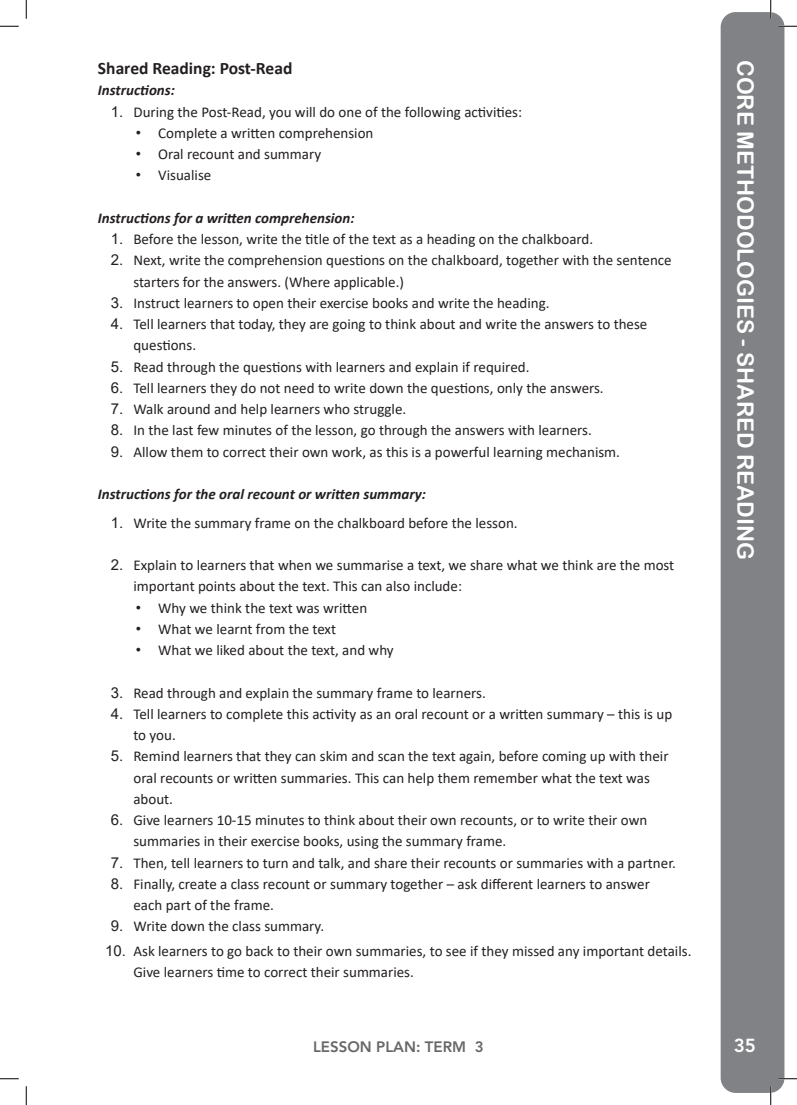
<style>
.page{position:relative;width:797px;height:1105px;background:#fff}
.page>*{position:absolute;margin:0;border:0;box-sizing:border-box;transform-origin:0 0}
.t1{font:22.5px "Arial Rounded MT Bold";color:#fff}
.t2{font:800 18.75px "Avenir LT Std";color:#fff}
.Heading_3_wrd_5{font:700 17.5px "Calibri";color:#231f20}
.t3{font:15px/21.2px "Calibri";color:#231f20}
.Normal_wrd_8{font:italic 700 15px "Calibri";color:#231f20}
.t4{font:800 15px "Avenir LT Std";color:#686766}
.s1{font-family:"Arial"}
</style>
<div class="page">
<div style="left:720px;top:12px;width:64px;height:1081px;background:#808285;border-radius:15px"></div>
<svg style="left:0;top:25px;width:19px;height:2px"></svg>
<svg style="left:778px;top:25px;width:19px;height:2px"></svg>
<svg style="left:0;top:1078px;width:19px;height:1px"></svg>
<svg style="left:778px;top:1078px;width:19px;height:1px"></svg>
<svg style="left:25px;top:0;width:2px;height:19px"></svg>
<svg style="left:25px;top:1086px;width:2px;height:19px"></svg>
<svg style="left:770px;top:0;width:1px;height:19px"></svg>
<svg style="left:770px;top:1086px;width:1px;height:19px"></svg>
<p class="Heading_3_wrd_5" style="left:98px;top:56px;width:196px">Shared Reading: Post-Read</p>
<p class="Normal_wrd_8" style="left:98px;top:80px;width:78px">Instructions:</p>
<p class="t3" style="left:111px;top:101px;width:413px"><span class="s1">1.</span> During the Post-Read, you will do one of the following activities:</p>
<p class="t3" style="left:136px;top:122px;width:239px"><span class="s1">•</span> Complete a written comprehension</p>
<p class="t3" style="left:136px;top:143px;width:187px"><span class="s1">•</span> Oral recount and summary</p>
<p class="t3" style="left:136px;top:164px;width:77px"><span class="s1">•</span> Visualise</p>
<p class="Normal_wrd_8" style="left:98px;top:207px;width:258px">Instructions for a written comprehension:</p>
<p class="t3" style="left:111px;top:228px;width:484px"><span class="s1">1.</span> Before the lesson, write the title of the text as a heading on the chalkboard.</p>
<p class="t3" style="left:133px;top:249px;width:540px;text-indent:-22px"><span class="s1">2.</span> Next, write the comprehension questions on the chalkboard, together with the sentence starters for the answers. (Where applicable.)</p>
<p class="t3" style="left:111px;top:292px;width:440px"><span class="s1">3.</span> Instruct learners to open their exercise books and write the heading.</p>
<p class="t3" style="left:133px;top:313px;width:515px;text-indent:-22px"><span class="s1">4.</span> Tell learners that today, they are going to think about and write the answers to these questions.</p>
<p class="t3" style="left:111px;top:356px;width:420px"><span class="s1">5.</span> Read through the questions with learners and explain if required.</p>
<p class="t3" style="left:111px;top:377px;width:494px"><span class="s1">6.</span> Tell learners they do not need to write down the questions, only the answers.</p>
<p class="t3" style="left:111px;top:398px;width:297px"><span class="s1">7.</span> Walk around and help learners who struggle.</p>
<p class="t3" style="left:111px;top:419px;width:482px"><span class="s1">8.</span> In the last few minutes of the lesson, go through the answers with learners.</p>
<p class="t3" style="left:111px;top:441px;width:510px"><span class="s1">9.</span> Allow them to correct their own work, as this is a powerful learning mechanism.</p>
<p class="Normal_wrd_8" style="left:98px;top:484px;width:329px">Instructions for the oral recount or written summary:</p>
<p class="t3" style="left:111px;top:511px;width:408px"><span class="s1">1.</span> Write the summary frame on the chalkboard before the lesson.</p>
<p class="t3" style="left:133px;top:554px;width:542px;text-indent:-22px"><span class="s1">2.</span> Explain to learners that when we summarise a text, we share what we think are the most important points about the text. This can also include:</p>
<p class="t3" style="left:136px;top:596px;width:233px"><span class="s1">•</span> Why we think the text was written</p>
<p class="t3" style="left:136px;top:618px;width:202px"><span class="s1">•</span> What we learnt from the text</p>
<p class="t3" style="left:136px;top:639px;width:259px"><span class="s1">•</span> What we liked about the text, and why</p>
<p class="t3" style="left:111px;top:681px;width:376px"><span class="s1">3.</span> Read through and explain the summary frame to learners.</p>
<p class="t3" style="left:133px;top:703px;width:540px;text-indent:-22px"><span class="s1">4.</span> Tell learners to complete this activity as an oral recount or a written summary – this is up to you.</p>
<p class="t3" style="left:133px;top:745px;width:536px;text-indent:-22px"><span class="s1">5.</span> Remind learners that they can skim and scan the text again, before coming up with their oral recounts or written summaries. This can help them remember what the text was about.</p>
<p class="t3" style="left:133px;top:809px;width:515px;text-indent:-22px"><span class="s1">6.</span> Give learners 10-15 minutes to think about their own recounts, or to write their own summaries in their exercise books, using the summary frame.</p>
<p class="t3" style="left:111px;top:851px;width:566px"><span class="s1">7.</span> Then, tell learners to turn and talk, and share their recounts or summaries with a partner.</p>
<p class="t3" style="left:133px;top:873px;width:518px;text-indent:-22px"><span class="s1">8.</span> Finally, create a class recount or summary together – ask different learners to answer each part of the frame.</p>
<p class="t3" style="left:111px;top:915px;width:215px"><span class="s1">9.</span> Write down the class summary.</p>
<p class="t3" style="left:133px;top:940px;width:559px;text-indent:-28px"><span class="s1">10.</span> Ask learners to go back to their own summaries, to see if they missed any important details.<br>Give learners time to correct their summaries.</p>
<p class="t1" style="left:758px;top:60px;width:502px;rotate:90deg">CORE METHODOLOGIES - SHARED READING</p>
<p class="t4" style="left:313px;top:1038px;width:172px">LESSON PLAN: TERM 3</p>
<p class="t2" style="left:733px;top:1034px;width:24px">35</p>
</div>
